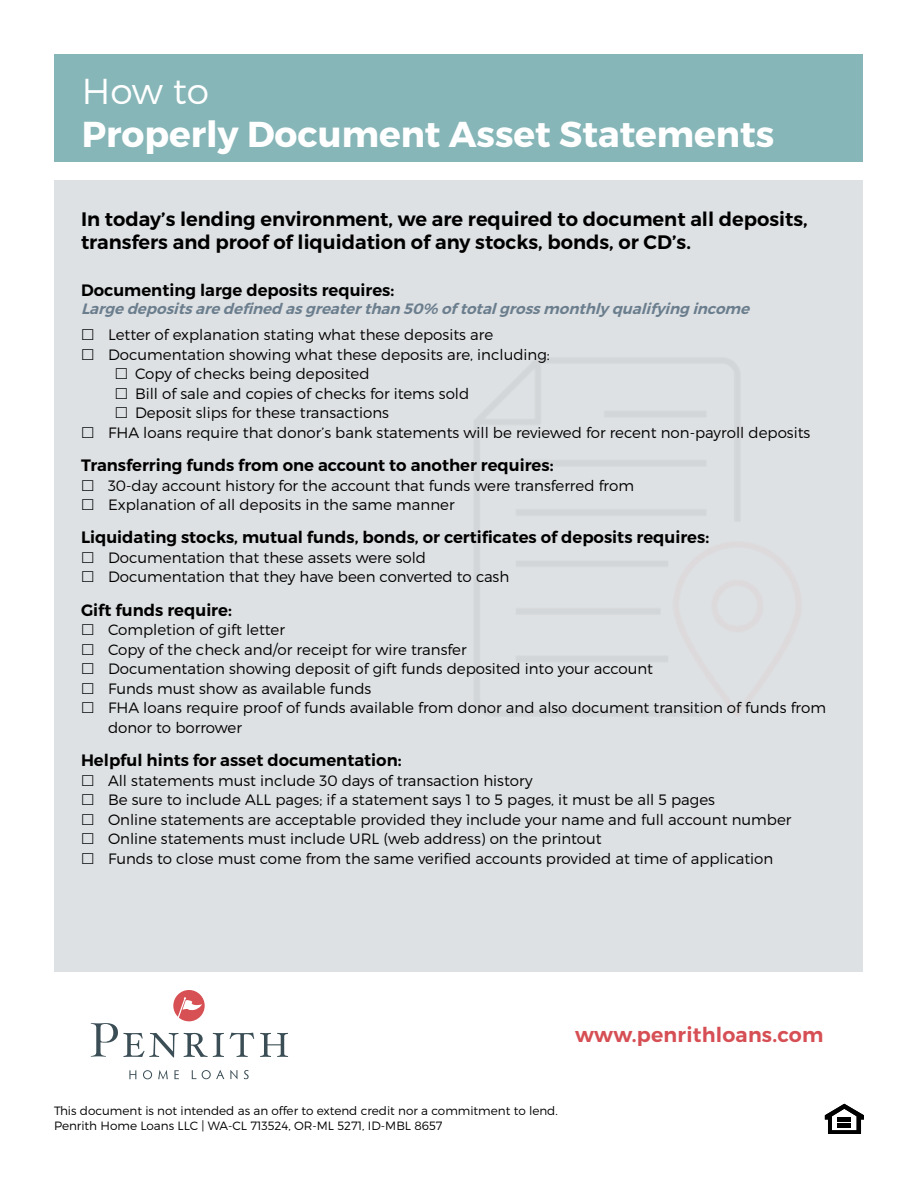
<style>
.page{position:relative;width:918px;height:1188px;background:#fff}
.page>*{position:absolute;margin:0;border:0;box-sizing:border-box;transform-origin:0 0}
.t1{font:36px "Trueno Bd";color:#fff}
.t2{font:36px "Trueno Lt";color:#fff}
.t3{font:20.55px "Trueno S Bd";letter-spacing:.01em;color:#d64f54}
.t4{font:19.5px/23.4px "Trueno S Bd";color:#000}
.t5{font:16.5px "Trueno S Bd";color:#000}
.t6{font:15px/19.5px "Trueno Lt";color:#000}
.t7{font:italic 15px "Trueno S Bd";color:#6b7e8e}
.t8{font:12px/14.4px "Trueno Lt";color:#000}
</style>
<div class="page">
<svg style="left:825px;top:1104px;width:39px;height:30px"></svg>
<div style="left:838px;top:1117px;width:13px;height:5px;background:#000"></div>
<hr style="left:838px;top:1123px;width:13px;height:4px;background:#000">
<svg style="left:230px;top:1033px;width:24px;height:24px"></svg>
<svg style="left:260px;top:1033px;width:28px;height:24px"></svg>
<svg style="left:91px;top:990px;width:133px;height:68px"></svg>
<svg style="left:129px;top:1070px;width:7px;height:9px"></svg>
<svg style="left:143px;top:1070px;width:9px;height:9px"></svg>
<svg style="left:158px;top:1070px;width:10px;height:9px"></svg>
<svg style="left:174px;top:1070px;width:5px;height:9px"></svg>
<svg style="left:192px;top:1070px;width:4px;height:9px"></svg>
<svg style="left:202px;top:1070px;width:22px;height:9px"></svg>
<svg style="left:230px;top:1070px;width:8px;height:9px"></svg>
<svg style="left:244px;top:1070px;width:5px;height:9px"></svg>
<div style="left:55px;top:54px;width:808px;height:108px;background:#87b6b8"></div>
<div style="left:55px;top:180px;width:808px;height:792px;background:#dee1e3"></div>
<h1 class="t2" style="left:82px;top:69px;width:129px">How to</h1>
<h1 class="t1" style="left:82px;top:112px;width:694px">Properly Document Asset Statements</h1>
<h3 class="t4" style="left:81px;top:207px;width:728px">In today’s lending environment, we are required to document all deposits, transfers and proof of liquidation of any stocks, bonds, or CD’s.</h3>
<p class="t5" style="left:81px;top:280px;width:315px">Documenting large deposits requires:</p>
<p class="t7" style="left:81px;top:299px;width:675px">Largedepositsaredefined asgreaterthan 50% of totalgrossmonthlyqualifying income</p>
<p class="t6" style="left:108px;top:325px;width:387px">Letter of explanation stating what these deposits are</p>
<p class="t6" style="left:108px;top:344px;width:443px">Documentation showing what these deposits are, including:</p>
<p class="t6" style="left:135px;top:364px;width:236px">Copy of checks being deposited</p>
<p class="t6" style="left:135px;top:383px;width:336px">Bill of sale and copies of checks for items sold</p>
<p class="t6" style="left:135px;top:403px;width:256px">Deposit slips for these transactions</p>
<p class="t6" style="left:108px;top:422px;width:704px">FHA loans require that donor’s bank statements will be reviewed for recent non-payroll deposits</p>
<p class="t5" style="left:81px;top:455px;width:474px">Transferring funds from one account to another requires:</p>
<p class="t6" style="left:108px;top:475px;width:528px">30-day account history for the account that funds were transferred from<br>Explanation of all deposits in the same manner</p>
<p class="t5" style="left:81px;top:527px;width:630px">Liquidating stocks, mutual funds, bonds, or certificates of deposits requires:</p>
<p class="t6" style="left:108px;top:548px;width:403px">Documentation that these assets were sold<br>Documentation that they have been converted to cash</p>
<p class="t5" style="left:81px;top:600px;width:152px">Gift funds require:</p>
<p class="t6" style="left:108px;top:620px;width:720px">Completion of gift letter<br>Copy of the check and/or receipt for wire transfer<br>Documentation showing deposit of gift funds deposited into your account<br>Funds must show as available funds<br>FHA loans require proof of funds available from donor and also document transition of funds from donor to borrower</p>
<p class="t5" style="left:81px;top:750px;width:322px">Helpful hints for asset documentation:</p>
<p class="t6" style="left:108px;top:770px;width:685px">All statements must include 30 days of transaction history<br>Be sure to include ALL pages; if a statement says 1 to 5 pages, it must be all 5 pages<br>Online statements are acceptable provided they include your name and full account number Online statements must include URL (web address) on the printout<br>Funds to close must come from the same verified accounts provided at time of application</p>
<h2 class="t3" style="left:575px;top:1022px;width:250px">www.penrithloans.com</h2>
<p class="t8" style="left:54px;top:1104px;width:505px">This document is not intended as an offer to extend credit nor a commitment to lend.<br>Penrith Home Loans LLC | WA-CL 713524, OR-ML 5271, ID-MBL 8657</p>
</div>
